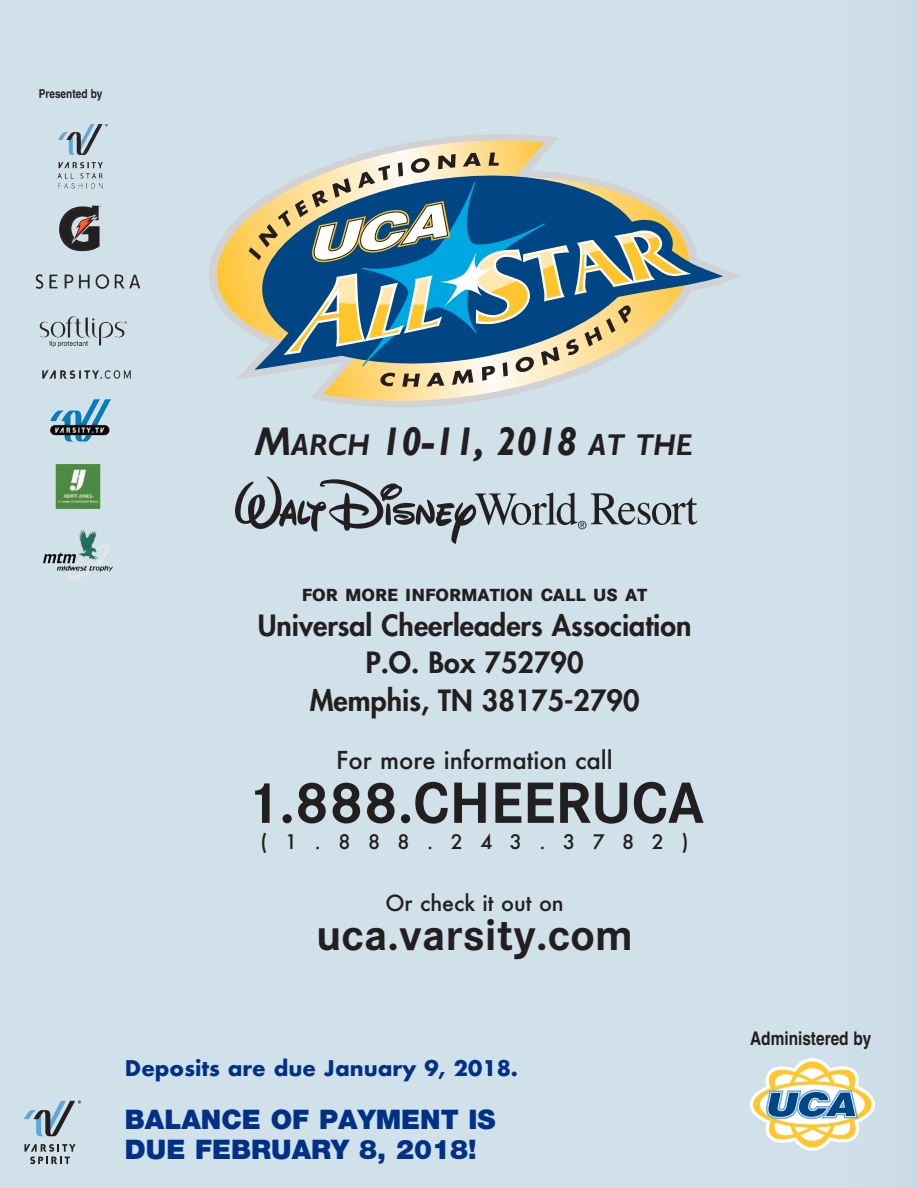
<style>
.page{position:relative;width:918px;height:1188px;background:#d1e1ea}
.page>*{position:absolute;margin:0;border:0;box-sizing:border-box;transform-origin:0 0}
.t1{font:700 57px "Corporate SBQ";color:#231f20}
.t2{font:700 43.2px "Corporate SBQ";color:#231f20}
.t3{font:italic 700 39.9px "Gill Sans";color:#231f20;scale:.95 1}
.t4{font:800 28.5px/37.5px "Futura";color:#231f20;text-align:center}
.t5{font:900 27px/30px "Helvetica Neue";color:#003186}
.t6{font:500 24px "Futura";color:#231f20}
.t7{font:500 21.6px "Futura";color:#231f20}
.t8{font:700 21px "Futura";color:#003186}
.t9{font:500 19.5px "Futura";letter-spacing:.9em;color:#231f20}
.t10{font:700 condensed 18.75px "Helvetica";color:#231f20}
.t11{font:800 17.25px "Corporate SBQ";color:#231f20}
.t12{font:700 condensed 12.3px "Helvetica";color:#231f20}
.s1{font-size:30px}
</style>
<div class="page">
<img style="left:35px;top:124px;width:106px;height:165px">
<svg style="left:25px;top:1144px;width:51px;height:20px"></svg>
<svg style="left:24px;top:1100px;width:57px;height:36px"></svg>
<svg style="left:750px;top:1058px;width:125px;height:93px"></svg>
<img style="left:39px;top:316px;width:92px;height:264px">
<svg style="left:428px;top:134px;width:130px;height:19px"></svg>
<svg style="left:209px;top:140px;width:335px;height:193px"></svg>
<svg style="left:323px;top:387px;width:218px;height:16px"></svg>
<svg style="left:691px;top:238px;width:32px;height:53px"></svg>
<svg style="left:249px;top:153px;width:442px;height:234px;background:#819ca1"></svg>
<svg style="left:235px;top:477px;width:463px;height:67px"></svg>
<p class="t12" style="left:39px;top:87px;width:65px">Presented by</p>
<h3 class="t3" style="left:255px;top:418px;width:462px">M<span class="s1">ARCH</span> 10-11, 2018 <span class="s1">AT THE</span></h3>
<p class="t11" style="left:302px;top:584px;width:347px">FOR MORE INFORMATION CALL US AT</p>
<p class="t4" style="left:258px;top:606px;width:435px">Universal Cheerleaders Association<br>P.O. Box 752790<br>Memphis, TN 38175-2790</p>
<p class="t6" style="left:336px;top:744px;width:278px">For more information call</p>
<h1 class="t1" style="left:245px;top:768px;width:460px">1.888.CHEERUCA</h1>
<p class="t9" style="left:261px;top:828px;width:429px">(1.888.243.3782)</p>
<p class="t7" style="left:385px;top:889px;width:180px">Or check it out on</p>
<h2 class="t2" style="left:316px;top:909px;width:318px">uca.varsity.com</h2>
<p class="t8" style="left:125px;top:1053px;width:395px">Deposits are due January 9, 2018.</p>
<p class="t5" style="left:125px;top:1104px;width:372px">BALANCE OF PAYMENT IS<br>DUE FEBRUARY 8, 2018!</p>
<p class="t10" style="left:750px;top:1027px;width:123px">Administered by</p>
</div>
